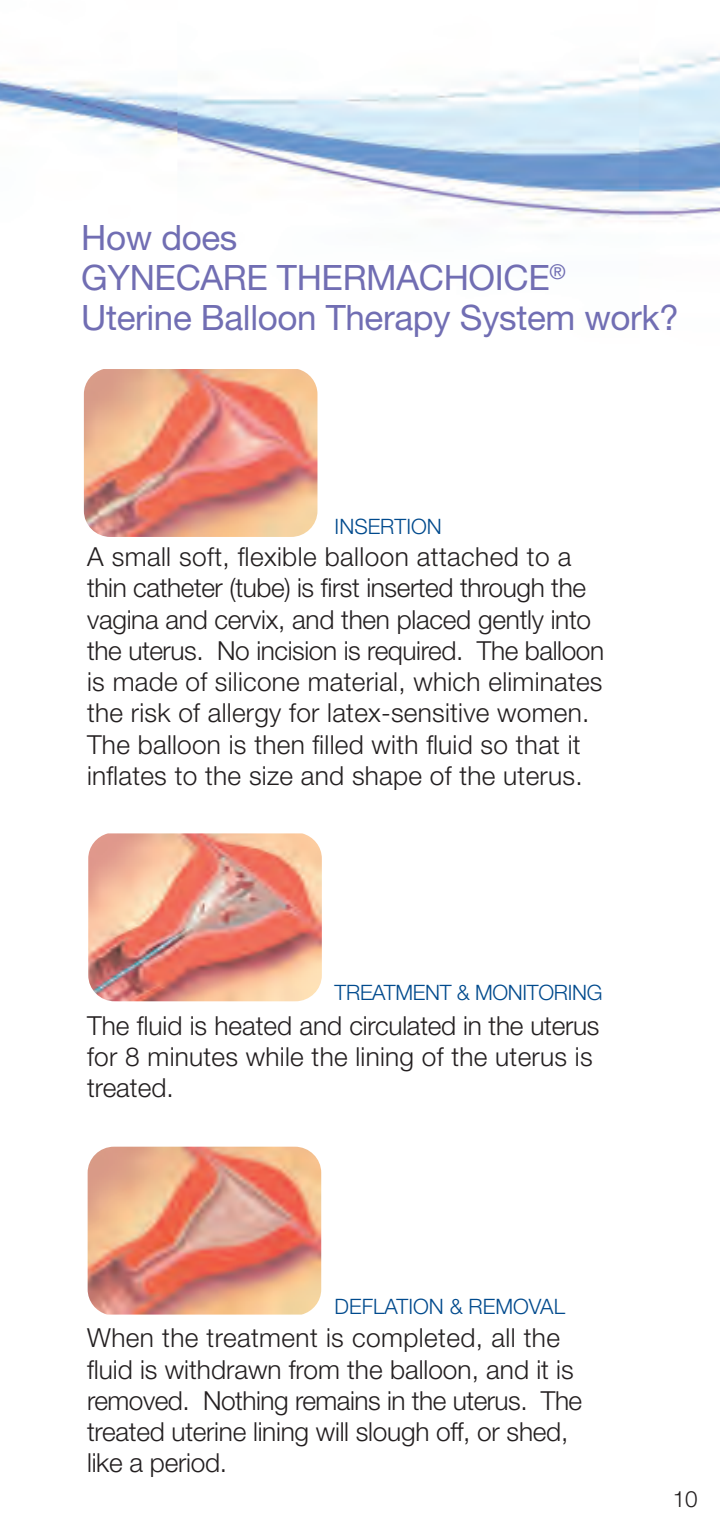
<style>
.page{position:relative;width:720px;height:1530px;background:#fff}
.page>*{position:absolute;margin:0;border:0;box-sizing:border-box;transform-origin:0 0}
.t1{font:35px/40px "Helvetica Neue";letter-spacing:-.01em;color:#716eb3}
.t2{font:300 26.25px/31.2px "Helvetica Neue";color:#231f20}
.t3{font:300 22.5px "Helvetica Neue";color:#231f20}
.t4{font:300 21.25px "Helvetica Neue";color:#004a8d}
</style>
<div class="page">
<img style="left:0;top:52px;width:720px;height:1241px">
<img style="left:84px;top:369px;width:233px;height:168px">
<img style="left:88px;top:833px;width:234px;height:168px">
<img style="left:88px;top:1147px;width:233px;height:168px">
<h1 class="t1" style="left:81px;top:221px;width:599px">How does<br>GYNECARE THERMACHOICE<sup>®<br></sup>Uterine Balloon Therapy System work?</h1>
<p class="t4" style="left:335px;top:518px;width:109px">INSERTION</p>
<p class="t2" style="left:87px;top:544px;width:519px">A small soft, flexible balloon attached to a thin catheter (tube) is first inserted through the vagina and cervix, and then placed gently into the uterus. No incision is required. The balloon is made of silicone material, which eliminates the risk of allergy for latex-sensitive women.<br>The balloon is then filled with fluid so that it inflates to the size and shape of the uterus.</p>
<p class="t4" style="left:335px;top:985px;width:269px">TREATMENT &amp; MONITORING</p>
<p class="t2" style="left:87px;top:1012px;width:514px">The fluid is heated and circulated in the uterus for 8 minutes while the lining of the uterus is treated.</p>
<p class="t4" style="left:335px;top:1298px;width:232px">DEFLATION &amp; REMOVAL</p>
<p class="t2" style="left:87px;top:1325px;width:497px">When the treatment is completed, all the fluid is withdrawn from the balloon, and it is removed. Nothing remains in the uterus. The treated uterine lining will slough off, or shed, like a period.</p>
<p class="t3" style="left:673px;top:1491px;width:27px">10</p>
</div>
